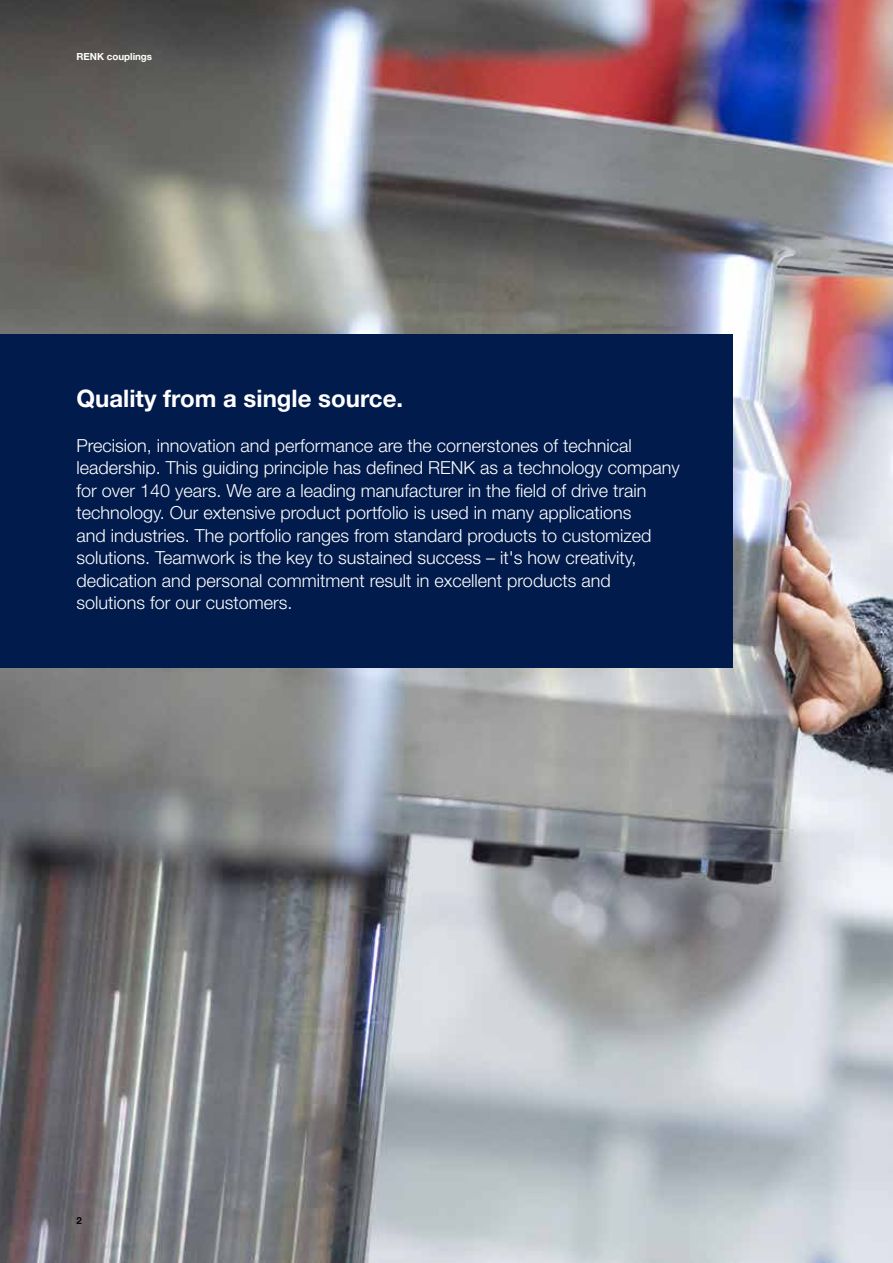
<style>
.page{position:relative;width:893px;height:1263px;background:#fff}
.page>*{position:absolute;margin:0;border:0;box-sizing:border-box;transform-origin:0 0}
.t1{font:700 24px "Helvetica Neue LT Pro";color:#fff}
.t2{font:300 18px/22.5px "Helvetica Neue LT";color:#fff}
.t3{font:700 9.75px "Helvetica Neue LT Pro";color:#fff}
.t4{font:700 9.75px "Helvetica Neue LT Pro";color:#000}
</style>
<div class="page">
<img style="left:0;top:0;width:893px;height:1263px">
<div style="left:0;top:335px;width:732px;height:333px;background:#001b4c"></div>
<p class="t3" style="left:77px;top:51px;width:77px">RENK couplings</p>
<h1 class="t1" style="left:77px;top:383px;width:328px">Quality from a single source.</h1>
<p class="t2" style="left:77px;top:434px;width:605px">Precision, innovation and performance are the cornerstones of technical leadership. This guiding principle has defined RENK as a technology company for over 140 years. We are a leading manufacturer in the field of drive train technology. Our extensive product portfolio is used in many applications<br>and industries. The portfolio ranges from standard products to customized solutions. Teamwork is the key to sustained success – it's how creativity, dedication and personal commitment result in excellent products and solutions for our customers.</p>
<p class="t4" style="left:76px;top:1215px;width:7px">2</p>
</div>
